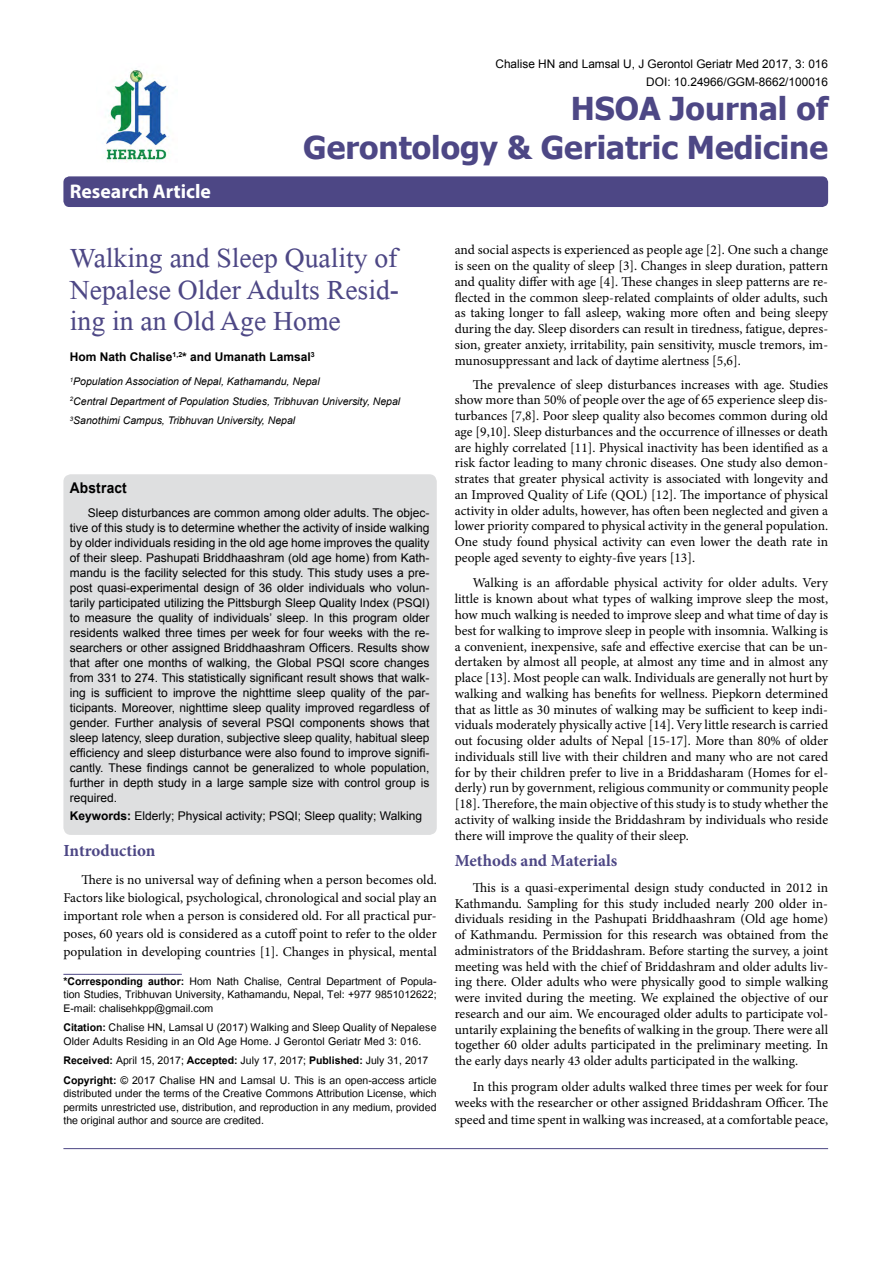
<style>
.page{position:relative;width:893px;height:1263px;background:#fff}
.page>*{position:absolute;margin:0;border:0;box-sizing:border-box;transform-origin:0 0}
.t1{font:41.25px/31.5px "Microsoft Himalaya";color:#4d4785;text-align:justify}
.t2{font:700 31.5px/39px "Tahoma";color:#4d4785;text-align:right}
.t3{font:700 19.8px "Myriad Hebrew";color:#fff}
.t4{font:700 16.95px "Minion Pro";color:#4d4785}
.t5{font:700 14.85px "Arial";letter-spacing:.015em;color:#000;scale:.93 1}
.t6{font:14.7px/13.5px "Utsaah";color:#000;text-align:justify}
.t7{font:13.5px/15.8px "Minion Pro";color:#000;text-align:justify}
.t8{font:12px/15px "Arial";color:#000;text-align:justify}
.t9{font:700 12px "Arial";color:#000}
.t10{font:11.85px/18px "Arial";color:#000;text-align:right}
.t11{font:italic 10.5px/19.5px "Arial";color:#000}
.s1{font-weight:700}
</style>
<div class="page">
<div style="left:63px;top:176px;width:765px;height:31px;background:#4d4785;border-radius:6px"></div>
<hr style="left:63px;top:974px;width:119px;height:1px;background:#4d4785">
<img style="left:105px;top:70px;width:64px;height:92px">
<hr style="left:63px;top:1148px;width:765px;height:1px;background:#4d4785">
<div style="left:63px;top:474px;width:374px;height:361px;background:#dedfe0;border-radius:8px"></div>
<h3 class="t3" style="left:70px;top:180px;width:143px">Research Article</h3>
<p class="t10" style="left:495px;top:55px;width:334px">Chalise HN and Lamsal U, J Gerontol Geriatr Med 2017, 3: 016<br>DOI: 10.24966/GGM-8662/100016</p>
<h2 class="t2" style="left:303px;top:87px;width:526px">HSOA Journal of<br>Gerontology &amp; Geriatric Medicine</h2>
<h1 class="t1" style="left:70px;top:237px;width:331px">Walking and Sleep Quality of Nepalese Older Adults Resid&shy;ing in an Old Age Home</h1>
<p class="t9" style="left:70px;top:349px;width:247px">Hom Nath Chalise<sup>1,2</sup>* and Umanath Lamsal<sup>3</sup></p>
<p class="t11" style="left:70px;top:372px;width:332px"><sup>1</sup>Population Association of Nepal, Kathamandu, Nepal<br><sup>2</sup>Central Department of Population Studies, Tribhuvan University, Nepal<br><sup>3</sup>Sanothimi Campus, Tribhuvan University, Nepal</p>
<p class="t5" style="left:70px;top:478px;width:63px">Abstract</p>
<p class="t8" style="left:70px;top:506px;width:361px;text-indent:18px">Sleep disturbances are common among older adults. The objec&shy;tive of this study is to determine whether the activity of inside walking by older individuals residing in the old age home improves the quality of their sleep. Pashupati Briddhaashram (old age home) from Kath&shy;mandu is the facility selected for this study. This study uses a pre&shy;post quasi-experimental design of 36 older individuals who volun&shy;tarily participated utilizing the Pittsburgh Sleep Quality Index (PSQI) to measure the quality of individuals’ sleep. In this program older residents walked three times per week for four weeks with the re&shy;searchers or other assigned Briddhaashram Officers. Results show that after one months of walking, the Global PSQI score changes from 331 to 274. This statistically significant result shows that walk&shy;ing is sufficient to improve the nighttime sleep quality of the par&shy;ticipants. Moreover, nighttime sleep quality improved regardless of gender. Further analysis of several PSQI components shows that sleep latency, sleep duration, subjective sleep quality, habitual sleep efficiency and sleep disturbance were also found to improve signifi&shy;cantly. These findings cannot be generalized to whole population, further in depth study in a large sample size with control group is required.</p>
<p class="t8" style="left:70px;top:809px;width:354px"><span class="s1">Keywords:</span> Elderly; Physical activity; PSQI; Sleep quality; Walking</p>
<p class="t4" style="left:63px;top:838px;width:94px">Introduction</p>
<p class="t7" style="left:63px;top:871px;width:375px;line-height:18px;text-indent:18px">There is no universal way of defining when a person becomes old.<br>Factors like biological, psychological, chronological and social play an important role when a person is considered old. For all practical pur&shy;poses, 60 years old is considered as a cutoff point to refer to the older population in developing countries [1]. Changes in physical, mental</p>
<p class="t6" style="left:63px;top:975px;width:375px"><span class="s1">*Corresponding author:</span> Hom Nath Chalise, Central Department of Popula&shy;tion Studies, Tribhuvan University, Kathamandu, Nepal, Tel: +977 9851012622; E-mail: chalisehkpp@gmail.com</p>
<p class="t6" style="left:63px;top:1022px;width:375px"><span class="s1">Citation:</span> Chalise HN, Lamsal U (2017) Walking and Sleep Quality of Nepalese<br>Older Adults Residing in an Old Age Home. J Gerontol Geriatr Med 3: 016.</p>
<p class="t6" style="left:63px;top:1052px;width:375px;line-height:19.5px"><span class="s1">Received:</span> April 15, 2017; <span class="s1">Accepted:</span> July 17, 2017; <span class="s1">Published:</span> July 31, 2017<br><span class="s1">Copyright:</span> © 2017 Chalise HN and Lamsal U. This is an open-access article</p>
<p class="t6" style="left:63px;top:1088px;width:375px">distributed under the terms of the Creative Commons Attribution License, which permits unrestricted use, distribution, and reproduction in any medium, provided the original author and source are credited.</p>
<p class="t7" style="left:455px;top:242px;width:375px">and social aspects is experienced as people age [2]. One such a change is seen on the quality of sleep [3]. Changes in sleep duration, pattern and quality differ with age [4]. These changes in sleep patterns are re&shy;flected in the common sleep-related complaints of older adults, such as taking longer to fall asleep, waking more often and being sleepy during the day. Sleep disorders can result in tiredness, fatigue, depres&shy;sion, greater anxiety, irritability, pain sensitivity, muscle tremors, im&shy;munosuppressant and lack of daytime alertness [5,6].</p>
<p class="t7" style="left:455px;top:376px;width:375px;text-indent:18px">The prevalence of sleep disturbances increases with age. Studies show more than 50% of people over the age of 65 experience sleep dis&shy;turbances [7,8]. Poor sleep quality also becomes common during old age [9,10]. Sleep disturbances and the occurrence of illnesses or death are highly correlated [11]. Physical inactivity has been identified as a risk factor leading to many chronic diseases. One study also demon&shy;strates that greater physical activity is associated with longevity and an Improved Quality of Life (QOL) [12]. The importance of physical activity in older adults, however, has often been neglected and given a lower priority compared to physical activity in the general population.<br>One study found physical activity can even lower the death rate in people aged seventy to eighty-five years [13].</p>
<p class="t7" style="left:455px;top:575px;width:375px;text-indent:18px">Walking is an affordable physical activity for older adults. Very little is known about what types of walking improve sleep the most, how much walking is needed to improve sleep and what time of day is best for walking to improve sleep in people with insomnia. Walking is a convenient, inexpensive, safe and effective exercise that can be un&shy;dertaken by almost all people, at almost any time and in almost any place [13]. Most people can walk. Individuals are generally not hurt by walking and walking has benefits for wellness. Piepkorn determined that as little as 30 minutes of walking may be sufficient to keep indi&shy;viduals moderately physically active [14]. Very little research is carried out focusing older adults of Nepal [15-17]. More than 80% of older individuals still live with their children and many who are not cared for by their children prefer to live in a Briddasharam (Homes for el&shy;derly) run by government, religious community or community people [18]. Therefore, the main objective of this study is to study whether the activity of walking inside the Briddashram by individuals who reside there will improve the quality of their sleep.</p>
<p class="t4" style="left:455px;top:849px;width:164px">Methods and Materials</p>
<p class="t7" style="left:455px;top:880px;width:375px;text-indent:18px">This is a quasi-experimental design study conducted in 2012 in Kathmandu. Sampling for this study included nearly 200 older in&shy;dividuals residing in the Pashupati Briddhaashram (Old age home) of Kathmandu. Permission for this research was obtained from the administrators of the Briddashram. Before starting the survey, a joint meeting was held with the chief of Briddashram and older adults liv&shy;ing there. Older adults who were physically good to simple walking were invited during the meeting. We explained the objective of our research and our aim. We encouraged older adults to participate vol&shy;untarily explaining the benefits of walking in the group. There were all together 60 older adults participated in the preliminary meeting. In the early days nearly 43 older adults participated in the walking.</p>
<p class="t7" style="left:455px;top:1078px;width:375px;line-height:16.5px;text-indent:18px">In this program older adults walked three times per week for four weeks with the researcher or other assigned Briddashram Officer. The speed and time spent in walking was increased, at a comfortable peace,</p>
</div>
